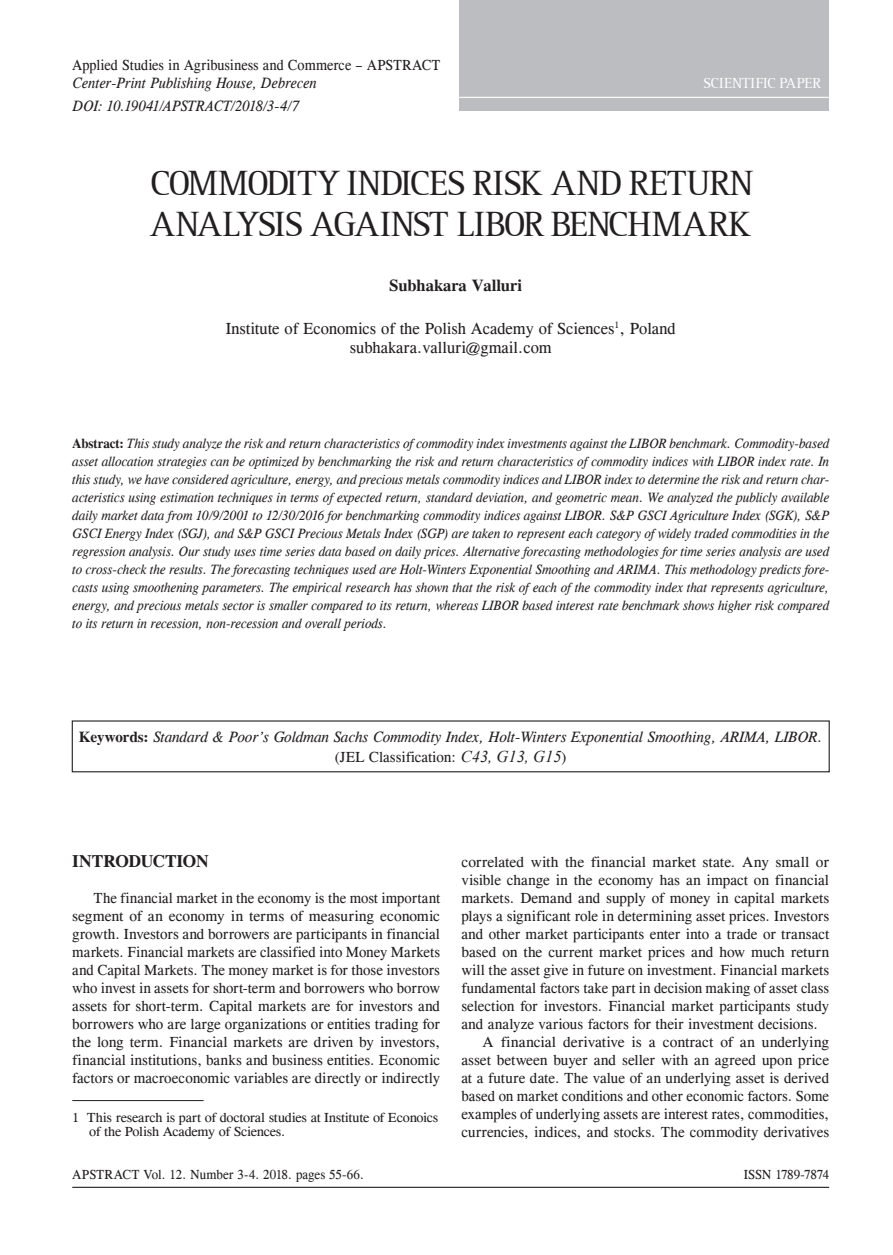
<style>
.page{position:relative;width:893px;height:1255px;background:#fff}
.page>*{position:absolute;margin:0;border:0;box-sizing:border-box;transform-origin:0 0}
.t1{font:36px/40.5px "Rotis Srf PFL";letter-spacing:-.02em;color:#231f20}
.t2{font:700 17.25px "CG Times";letter-spacing:-.015em;color:#231f20}
.t3{font:16.5px/19.5px "CG Times";color:#231f20;text-align:center}
.t4{font:700 16.5px "CG Times";color:#231f20}
.t5{font:15px/18px "CG Times";color:#231f20;text-align:justify}
.t6{font:italic 15px/19.8px "CG Times";color:#231f20;text-align:center}
.t7{font:italic 15px "CG Times";color:#231f20;scale:.95 1}
.t8{font:15px "CG Times";color:#231f20;scale:.95 1}
.t9{font:15px "Rotis Srf PFL";letter-spacing:.015em;color:#fff}
.t10{font:italic 13.5px/18px "CG Times";letter-spacing:-.005em;color:#231f20;text-align:justify;scale:.96 1}
.t11{font:13.5px/13.5px "CG Times";letter-spacing:-.01em;color:#231f20;scale:1.05 1}
.t12{font:13.5px "CG Times";letter-spacing:-.01em;color:#231f20;scale:.96 1}
.s1{font-weight:700;font-style:normal}
.s2{font-style:normal}
.s3{font-family:"Times New Roman";font-size:16.5px}
</style>
<div class="page">
<div style="left:460px;top:0;width:369px;height:111px;background:#bcbdc0"></div>
<hr style="left:72px;top:1186px;width:757px;height:1px;background:#231f20">
<hr style="left:72px;top:97px;width:757px;height:1px;background:#fff">
<div style="left:72px;top:720px;width:758px;height:52px;border:1px solid #231f20"></div>
<hr style="left:72px;top:1100px;width:132px;height:1px;background:#231f20">
<img style="left:224px;top:720px;width:445px;height:53px">
<p class="t8" style="left:72px;top:57px;width:389px">Applied Studies in Agribusiness and Commerce – APSTRACT</p>
<p class="t7" style="left:72px;top:75px;width:259px">Center-Print Publishing House, Debrecen</p>
<p class="t9" style="left:703px;top:74px;width:119px">SCIENTIFIC PAPER</p>
<p class="t7" style="left:73px;top:97px;width:239px">DOI: 10.19041/APSTRACT/2018/3-4/7</p>
<h1 class="t1" style="left:150px;top:164px;width:603px">COMMODITY INDICES RISK AND RETURN<br>ANALYSIS AGAINST LIBOR BENCHMARK</h1>
<p class="t4" style="left:389px;top:275px;width:134px">Subhakara Valluri</p>
<p class="t3" style="left:226px;top:318px;width:451px">Institute of Economics of the Polish Academy of Sciences<sup>1</sup>, Poland subhakara.valluri@gmail.com</p>
<p class="t10" style="left:72px;top:434px;width:790px"><span class="s1">Abstract:</span> This study analyze the risk and return characteristics of commodity index investments against the LIBOR benchmark. Commodity-based asset allocation strategies can be optimized by benchmarking the risk and return characteristics of commodity indices with LIBOR index rate. In this study, we have considered agriculture, energy, and precious metals commodity indices and LIBOR index to determine the risk and return char&shy;acteristics using estimation techniques in terms of expected return, standard deviation, and geometric mean. We analyzed the publicly available daily market data from 10/9/2001 to 12/30/2016 for benchmarking commodity indices against LIBOR. S&amp;P GSCI Agriculture Index (SGK), S&amp;P GSCI Energy Index (SGJ), and S&amp;P GSCI Precious Metals Index (SGP) are taken to represent each category of widely traded commodities in the regression analysis. Our study uses time series data based on daily prices. Alternative forecasting methodologies for time series analysis are used to cross-check the results. The forecasting techniques used are Holt-Winters Exponential Smoothing and ARIMA. This methodology predicts fore&shy;casts using smoothening parameters. The empirical research has shown that the risk of each of the commodity index that represents agriculture, energy, and precious metals sector is smaller compared to its return, whereas LIBOR based interest rate benchmark shows higher risk compared to its return in recession, non-recession and overall periods.</p>
<p class="t6" style="left:79px;top:726px;width:745px"><span class="s1">Keywords:</span> Standard &amp; Poor’s Goldman Sachs Commodity Index, Holt-Winters Exponential Smoothing, ARIMA, LIBOR. <span class="s2">(JEL Classification:</span> <span class="s3">C43, G13, G15</span><span class="s2">)</span></p>
<p class="t2" style="left:72px;top:850px;width:138px">INTRODUCTION</p>
<p class="t5" style="left:72px;top:889px;width:369px;text-indent:21px">The financial market in the economy is the most important segment of an economy in terms of measuring economic growth. Investors and borrowers are participants in financial markets. Financial markets are classified into Money Markets and Capital Markets. The money market is for those investors who invest in assets for short-term and borrowers who borrow assets for short-term. Capital markets are for investors and borrowers who are large organizations or entities trading for the long term. Financial markets are driven by investors, financial institutions, banks and business entities. Economic factors or macroeconomic variables are directly or indirectly</p>
<p class="t11" style="left:89px;top:1110px;width:334px;text-indent:-17px">1 This research is part of doctoral studies at Institute of Econoics of the Polish Academy of Sciences.</p>
<p class="t5" style="left:461px;top:853px;width:369px">correlated with the financial market state. Any small or</p>
<p class="t5" style="left:461px;top:871px;width:369px">visible change in the economy has an impact on financial</p>
<p class="t5" style="left:461px;top:889px;width:369px">markets. Demand and supply of money in capital markets</p>
<p class="t5" style="left:461px;top:907px;width:369px">plays a significant role in determining asset prices. Investors</p>
<p class="t5" style="left:461px;top:925px;width:369px">and other market participants enter into a trade or transact</p>
<p class="t5" style="left:461px;top:943px;width:369px">based on the current market prices and how much return</p>
<p class="t5" style="left:461px;top:961px;width:369px">will the asset give in future on investment. Financial markets</p>
<p class="t5" style="left:461px;top:979px;width:369px">fundamental factors take part in decision making of asset class</p>
<p class="t5" style="left:461px;top:997px;width:369px">selection for investors. Financial market participants study</p>
<p class="t5" style="left:461px;top:1015px;width:358px">and analyze various factors for their investment decisions.</p>
<p class="t5" style="left:483px;top:1033px;width:348px">A financial derivative is a contract of an underlying</p>
<p class="t5" style="left:461px;top:1051px;width:369px">asset between buyer and seller with an agreed upon price</p>
<p class="t5" style="left:461px;top:1069px;width:369px">at a future date. The value of an underlying asset is derived</p>
<p class="t5" style="left:461px;top:1087px;width:369px">based on market conditions and other economic factors. Some</p>
<p class="t5" style="left:461px;top:1105px;width:369px">examples of underlying assets are interest rates, commodities,</p>
<p class="t5" style="left:461px;top:1123px;width:369px">currencies, indices, and stocks. The commodity derivatives</p>
<p class="t12" style="left:72px;top:1166px;width:305px">APSTRACT Vol. 12. Number 3-4. 2018. pages 55-66.</p>
<p class="t12" style="left:744px;top:1166px;width:90px">ISSN 1789-7874</p>
</div>
